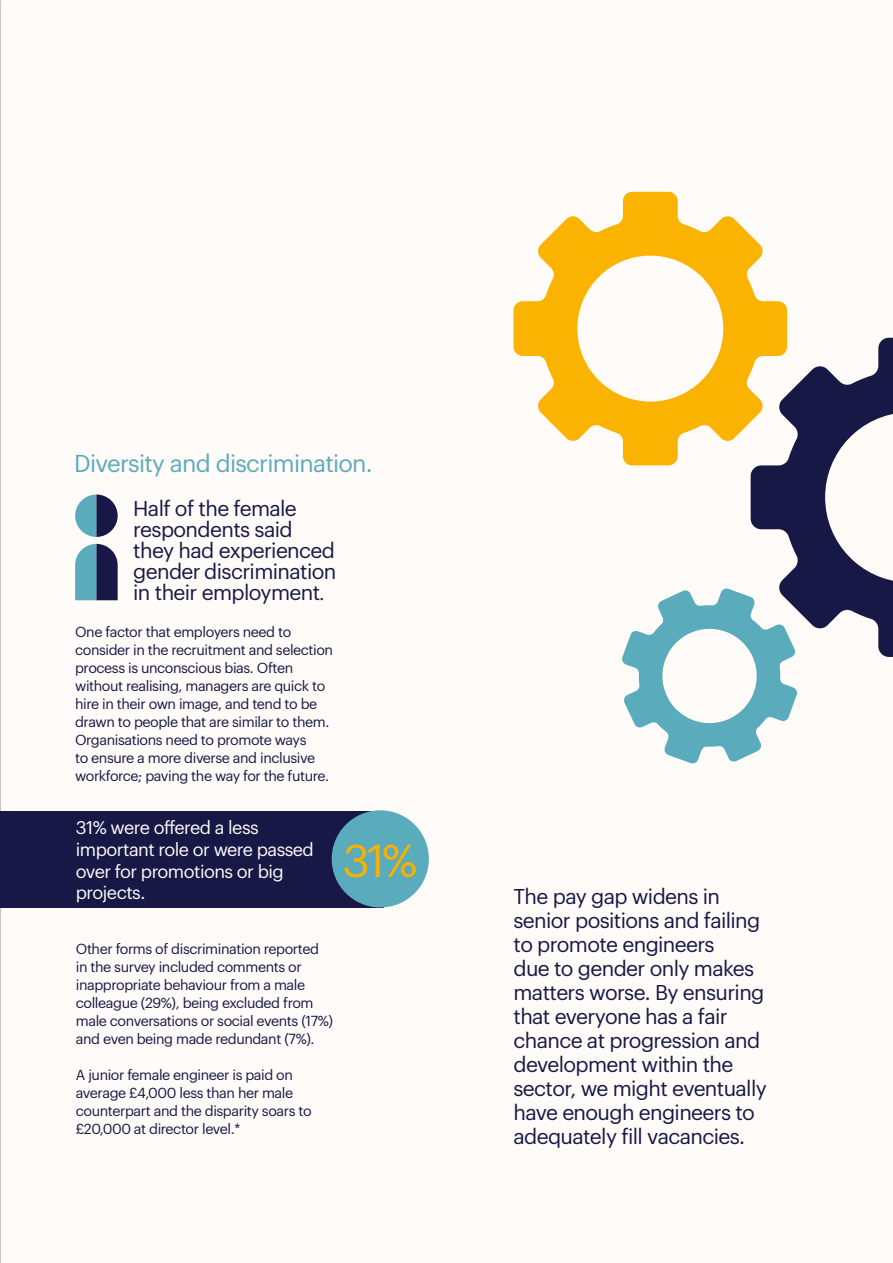
<style>
.page{position:relative;width:893px;height:1263px;background:#fffbf8}
.page>*{position:absolute;margin:0;border:0;box-sizing:border-box;transform-origin:0 0}
.t1{font:45px "Graphik LCG";color:#f9b100}
.t2{font:24px "Graphik LCG";letter-spacing:-.03em;color:#5aabbc}
.t3{font:21px/24px "Graphik LCG";letter-spacing:-.03em;color:#171846}
.t4{font:18px/21.6px "Graphik LCG";letter-spacing:-.03em;color:#fffbf8}
.t5{font:14.25px/18px "Graphik LCG";letter-spacing:-.03em;color:#171846}
.s1{font-family:"Minion Pro";color:#1d1d1b}
</style>
<div class="page">
<svg style="left:75px;top:544px;width:43px;height:56px"></svg>
<svg style="left:75px;top:494px;width:43px;height:43px"></svg>
<div style="left:0;top:811px;width:384px;height:96px;background:#171846"></div>
<div style="left:332px;top:810px;width:97px;height:97px;background:#5aabbc;border-radius:50%"></div>
<svg style="left:513px;top:192px;width:274px;height:273px"></svg>
<svg style="left:622px;top:588px;width:175px;height:176px"></svg>
<svg style="left:751px;top:338px;width:142px;height:319px"></svg>
<p class="t2" style="left:74px;top:445px;width:300px">Diversity and discrimination.</p>
<p class="t3" style="left:133px;top:496px;width:205px;line-height:21px">Half of the female respondents said they had experienced gender discrimination in their employment<span class="s1">.</span></p>
<p class="t5" style="left:75px;top:622px;width:260px">One factor that employers need to consider in the recruitment and selection process is unconscious bias. Often without realising, managers are quick to hire in their own image, and tend to be drawn to people that are similar to them.<br>Organisations need to promote ways<br>to ensure a more diverse and inclusive workforce; paving the way for the future.</p>
<p class="t4" style="left:76px;top:815px;width:239px">31% were offered a less important role or were passed over for promotions or big projects.</p>
<p class="t1" style="left:343px;top:827px;width:76px">31%</p>
<p class="t5" style="left:76px;top:938px;width:259px">Other forms of discrimination reported in the survey included comments or inappropriate behaviour from a male colleague (29%), being excluded from male conversations or social events (17%) and even being made redundant (7%).</p>
<p class="t5" style="left:76px;top:1064px;width:237px">A junior female engineer is paid on average £4,000 less than her male counterpart and the disparity soars to £20,000 at director level.*</p>
<p class="t3" style="left:513px;top:883px;width:255px">The pay gap widens in senior positions and failing to promote engineers<br>due to gender only makes matters worse. By ensuring that everyone has a fair chance at progression and development within the sector, we might eventually have enough engineers to adequately fill vacancies.</p>
</div>
